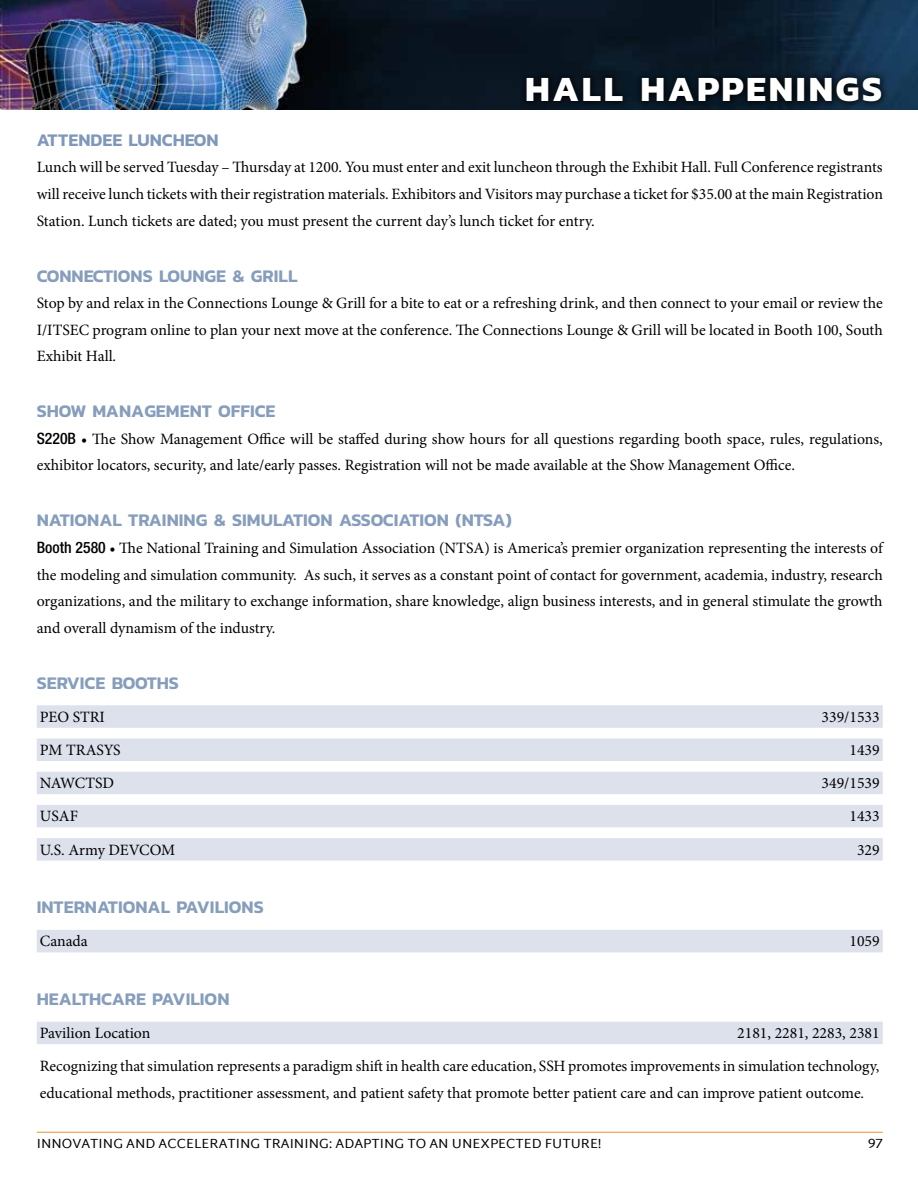
<style>
.page{position:relative;width:918px;height:1188px;background:#fff}
.page>*{position:absolute;margin:0;border:0;box-sizing:border-box;transform-origin:0 0}
.t1{font:700 36px "Kanit";letter-spacing:.075em;color:#fff}
.t2{font:600 18px "Kanit";color:#869dbc}
.t3{font:600 18px "Kanit";color:#7f98b9}
.t4{font:15.75px/26.5px "Minion Pro";letter-spacing:-.005em;color:#000;text-align:justify}
.t5{font:15.75px "Minion Pro";letter-spacing:-.025em;color:#000}
.t6{font:13.5px "Martel Sans";color:#000}
.s1{font-family:"Helvetica Neue LT Std";font-weight:500;font-stretch:condensed}
</style>
<div class="page">
<hr style="left:37px;top:1132px;width:846px;height:1px;background:#ea8d30">
<img style="left:0;top:0;width:918px;height:110px">
<svg style="left:519px;top:70px;width:370px;height:39px;background:#07131d"></svg>
<div style="left:37px;top:705px;width:846px;height:23px;background:#dce1ec"></div>
<div style="left:37px;top:738px;width:846px;height:23px;background:#dce1ec"></div>
<div style="left:37px;top:772px;width:846px;height:22px;background:#dce1ec"></div>
<div style="left:37px;top:805px;width:846px;height:22px;background:#dce1ec"></div>
<div style="left:37px;top:838px;width:846px;height:23px;background:#dce1ec"></div>
<div style="left:37px;top:930px;width:846px;height:22px;background:#dce1ec"></div>
<div style="left:37px;top:1022px;width:846px;height:22px;background:#dce1ec"></div>
<h1 class="t1" style="left:525px;top:61px;width:358px">HALL HAPPENINGS</h1>
<p class="t3" style="left:37px;top:126px;width:184px">ATTENDEE LUNCHEON</p>
<p class="t4" style="left:37px;top:154px;width:848px">Lunch will be served Tuesday – Thursday at 1200. You must enter and exit luncheon through the Exhibit Hall. Full Conference registrants will receive lunch tickets with their registration materials. Exhibitors and Visitors may purchase a ticket for $35.00 at the main Registration Station. Lunch tickets are dated; you must present the current day’s lunch ticket for entry.</p>
<p class="t2" style="left:37px;top:262px;width:262px">CONNECTIONS LOUNGE &amp; GRILL</p>
<p class="t4" style="left:37px;top:290px;width:848px">Stop by and relax in the Connections Lounge &amp; Grill for a bite to eat or a refreshing drink, and then connect to your email or review the I/ITSEC program online to plan your next move at the conference. The Connections Lounge &amp; Grill will be located in Booth 100, South Exhibit Hall.</p>
<p class="t2" style="left:37px;top:397px;width:240px">SHOW MANAGEMENT OFFICE</p>
<p class="t4" style="left:37px;top:426px;width:848px"><span class="s1">S220B</span> • The Show Management Office will be staffed during show hours for all questions regarding booth space, rules, regulations, exhibitor locators, security, and late/early passes. Registration will not be made available at the Show Management Office.</p>
<p class="t2" style="left:37px;top:506px;width:477px">NATIONAL TRAINING &amp; SIMULATION ASSOCIATION (NTSA)</p>
<p class="t4" style="left:37px;top:535px;width:848px"><span class="s1">Booth 2580</span> • The National Training and Simulation Association (NTSA) is America’s premier organization representing the interests of the modeling and simulation community. As such, it serves as a constant point of contact for government, academia, industry, research organizations, and the military to exchange information, share knowledge, align business interests, and in general stimulate the growth and overall dynamism of the industry.</p>
<p class="t2" style="left:37px;top:669px;width:144px">SERVICE BOOTHS</p>
<p class="t4" style="left:40px;top:704px;width:67px">PEO STRI</p>
<p class="t4" style="left:822px;top:704px;width:60px">339/1533</p>
<p class="t4" style="left:40px;top:737px;width:83px">PM TRASYS</p>
<p class="t4" style="left:849px;top:737px;width:32px">1439</p>
<p class="t5" style="left:40px;top:773px;width:76px">NAWCTSD</p>
<p class="t4" style="left:822px;top:770px;width:60px">349/1539</p>
<p class="t4" style="left:40px;top:803px;width:40px">USAF</p>
<p class="t4" style="left:849px;top:803px;width:32px">1433</p>
<p class="t4" style="left:40px;top:836px;width:137px">U.S. Army DEVCOM</p>
<p class="t4" style="left:857px;top:836px;width:24px">329</p>
<p class="t2" style="left:37px;top:893px;width:228px">INTERNATIONAL PAVILIONS</p>
<p class="t4" style="left:40px;top:928px;width:50px">Canada</p>
<p class="t4" style="left:849px;top:928px;width:32px">1059</p>
<p class="t2" style="left:37px;top:985px;width:194px">HEALTHCARE PAVILION</p>
<p class="t4" style="left:40px;top:1020px;width:112px">Pavilion Location</p>
<p class="t4" style="left:40px;top:1017px;width:841px;line-height:33.2px;text-align:right">2181, 2281, 2283, 2381<br>Recognizing that simulation represents a paradigm shift in health care education, SSH promotes improvements in simulation technology,</p>
<p class="t4" style="left:40px;top:1080px;width:826px">educational methods, practitioner assessment, and patient safety that promote better patient care and can improve patient outcome.</p>
<p class="t6" style="left:37px;top:1136px;width:566px">INNOVATING AND ACCELERATING TRAINING: ADAPTING TO AN UNEXPECTED FUTURE!</p>
<p class="t6" style="left:868px;top:1136px;width:16px">97</p>
</div>
